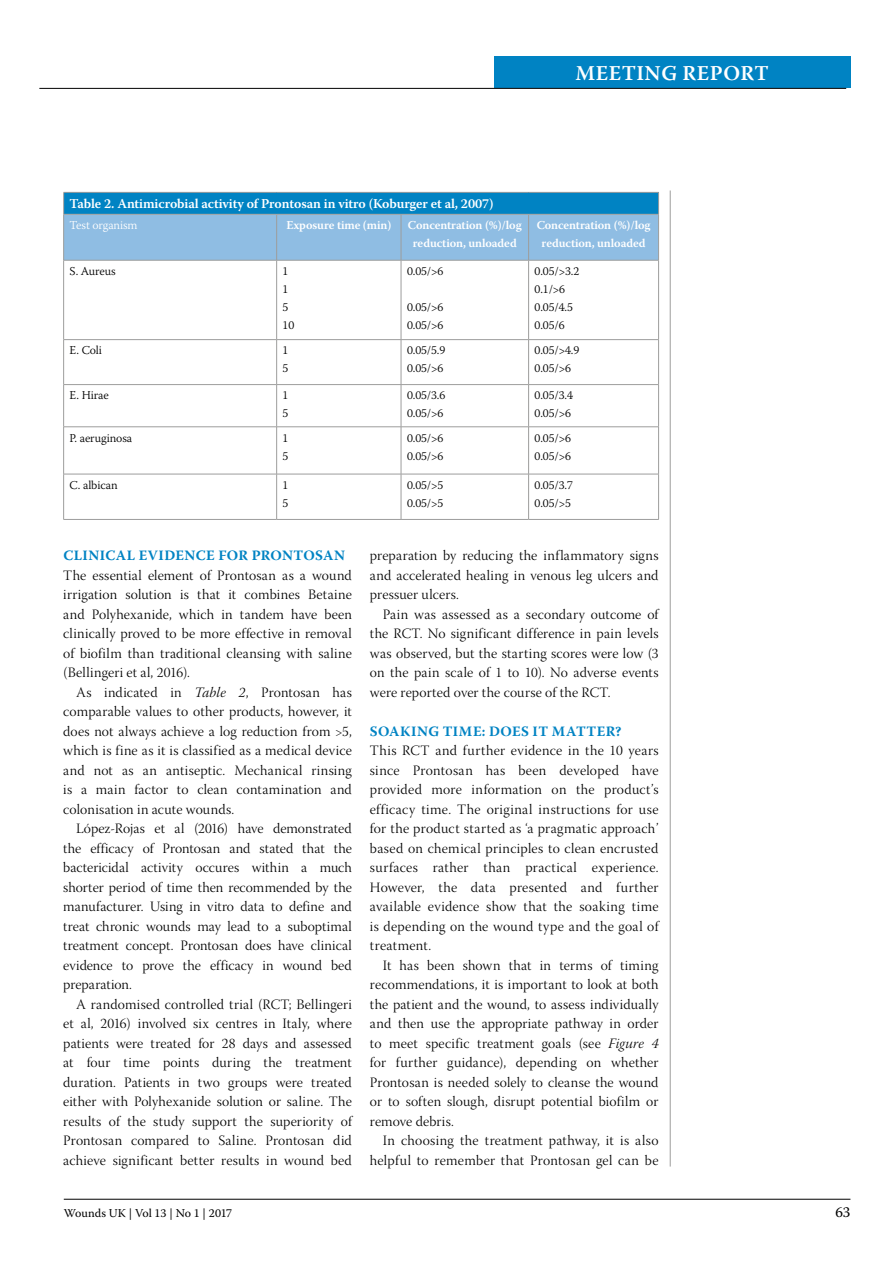
<style>
.page{position:relative;width:893px;height:1263px;background:#fff}
.page>*{position:absolute;margin:0;border:0;box-sizing:border-box;transform-origin:0 0}
.t1{font:600 21px "Warnock Pro";letter-spacing:.02em;color:#fff}
.t2{font:15px "Warnock Pro";color:#000}
.t3{font:14.25px/19.5px "Warnock Pro Light Subh";letter-spacing:.015em;color:#000;text-align:justify}
.t4{font:700 14.25px "Warnock Pro";letter-spacing:.03em;color:#0083c3}
.t5{font:600 13.5px "Warnock Pro";letter-spacing:-.01em;color:#fff}
.t6{font:300 12px/18px "Warnock Pro";letter-spacing:-.01em;color:#000}
.t7{font:600 12px/18px "Warnock Pro";letter-spacing:-.01em;color:#fff;text-align:center}
.t8{font:12px "Warnock Pro";letter-spacing:-.005em;color:#000}
.t9{font:300 12px "Warnock Pro";letter-spacing:-.01em;color:#fff}
.s1{font-family:"Warnock Pro Light It Subh"}
</style>
<div class="page">
<hr style="left:64px;top:1199px;width:786px;height:1px;background:#000">
<hr style="left:670px;top:190px;width:1px;height:976px;background:#9d9d9c">
<div style="left:494px;top:57px;width:356px;height:31px;background:#0083c3"></div>
<hr style="left:39px;top:88px;width:807px;height:1px;background:#000">
<hr style="left:63px;top:260px;width:214px;height:1px;background:#9d9d9c">
<hr style="left:277px;top:260px;width:124px;height:1px;background:#9d9d9c">
<hr style="left:401px;top:260px;width:128px;height:1px;background:#9d9d9c">
<hr style="left:529px;top:260px;width:130px;height:1px;background:#9d9d9c">
<hr style="left:63px;top:384px;width:214px;height:1px;background:#9d9d9c">
<hr style="left:277px;top:384px;width:124px;height:1px;background:#9d9d9c">
<hr style="left:401px;top:384px;width:128px;height:1px;background:#9d9d9c">
<hr style="left:529px;top:384px;width:130px;height:1px;background:#9d9d9c">
<hr style="left:63px;top:192px;width:214px;height:1px;background:#9d9d9c">
<svg style="left:63px;top:193px;width:596px;height:67px;background:#63aad7"></svg>
<hr style="left:277px;top:192px;width:124px;height:1px;background:#9d9d9c">
<hr style="left:401px;top:192px;width:128px;height:1px;background:#9d9d9c">
<hr style="left:529px;top:192px;width:130px;height:1px;background:#9d9d9c">
<hr style="left:63px;top:260px;width:1px;height:79px;background:#9d9d9c">
<hr style="left:276px;top:260px;width:1px;height:79px;background:#9d9d9c">
<hr style="left:401px;top:260px;width:1px;height:79px;background:#9d9d9c">
<hr style="left:528px;top:260px;width:1px;height:79px;background:#9d9d9c">
<hr style="left:658px;top:260px;width:1px;height:79px;background:#9d9d9c">
<hr style="left:63px;top:339px;width:214px;height:1px;background:#9d9d9c">
<hr style="left:63px;top:340px;width:1px;height:44px;background:#9d9d9c">
<hr style="left:277px;top:339px;width:124px;height:1px;background:#9d9d9c">
<hr style="left:276px;top:340px;width:1px;height:44px;background:#9d9d9c">
<hr style="left:401px;top:339px;width:128px;height:1px;background:#9d9d9c">
<hr style="left:401px;top:340px;width:1px;height:44px;background:#9d9d9c">
<hr style="left:529px;top:339px;width:130px;height:1px;background:#9d9d9c">
<hr style="left:528px;top:340px;width:1px;height:44px;background:#9d9d9c">
<hr style="left:658px;top:340px;width:1px;height:44px;background:#9d9d9c">
<hr style="left:63px;top:385px;width:1px;height:42px;background:#9d9d9c">
<hr style="left:276px;top:385px;width:1px;height:42px;background:#9d9d9c">
<hr style="left:401px;top:385px;width:1px;height:42px;background:#9d9d9c">
<hr style="left:528px;top:385px;width:1px;height:42px;background:#9d9d9c">
<hr style="left:658px;top:385px;width:1px;height:42px;background:#9d9d9c">
<hr style="left:63px;top:426px;width:214px;height:1px;background:#9d9d9c">
<hr style="left:63px;top:427px;width:1px;height:47px;background:#9d9d9c">
<hr style="left:277px;top:426px;width:124px;height:1px;background:#9d9d9c">
<hr style="left:276px;top:427px;width:1px;height:47px;background:#9d9d9c">
<hr style="left:401px;top:426px;width:128px;height:1px;background:#9d9d9c">
<hr style="left:401px;top:427px;width:1px;height:47px;background:#9d9d9c">
<hr style="left:529px;top:426px;width:130px;height:1px;background:#9d9d9c">
<hr style="left:528px;top:427px;width:1px;height:47px;background:#9d9d9c">
<hr style="left:658px;top:427px;width:1px;height:47px;background:#9d9d9c">
<hr style="left:63px;top:474px;width:214px;height:1px;background:#9d9d9c">
<hr style="left:63px;top:474px;width:1px;height:45px;background:#9d9d9c">
<hr style="left:277px;top:474px;width:124px;height:1px;background:#9d9d9c">
<hr style="left:276px;top:474px;width:1px;height:45px;background:#9d9d9c">
<hr style="left:401px;top:474px;width:128px;height:1px;background:#9d9d9c">
<hr style="left:401px;top:474px;width:1px;height:45px;background:#9d9d9c">
<hr style="left:529px;top:474px;width:130px;height:1px;background:#9d9d9c">
<hr style="left:528px;top:474px;width:1px;height:45px;background:#9d9d9c">
<hr style="left:658px;top:474px;width:1px;height:45px;background:#9d9d9c">
<hr style="left:63px;top:519px;width:214px;height:1px;background:#9d9d9c">
<hr style="left:277px;top:519px;width:124px;height:1px;background:#9d9d9c">
<hr style="left:401px;top:519px;width:128px;height:1px;background:#9d9d9c">
<hr style="left:529px;top:519px;width:130px;height:1px;background:#9d9d9c">
<h1 class="t1" style="left:576px;top:60px;width:195px">MEETING REPORT</h1>
<p class="t5" style="left:70px;top:196px;width:425px">Table 2. Antimicrobial activity of Prontosan in vitro (Koburger et al, 2007)</p>
<p class="t9" style="left:70px;top:218px;width:69px">Test organism</p>
<p class="t7" style="left:286px;top:216px;width:107px">Exposure time (min)</p>
<p class="t7" style="left:408px;top:216px;width:115px">Concentration (%)/log reduction, unloaded</p>
<p class="t7" style="left:537px;top:216px;width:115px">Concentration (%)/log reduction, unloaded</p>
<p class="t6" style="left:70px;top:262px;width:48px">S. Aureus</p>
<p class="t6" style="left:283px;top:262px;width:13px">1<br>1<br>5<br>10</p>
<p class="t6" style="left:407px;top:262px;width:38px">0.05/&gt;6</p>
<p class="t6" style="left:535px;top:262px;width:46px">0.05/&gt;3.2<br>0.1/&gt;6<br>0.05/4.5<br>0.05/6</p>
<p class="t6" style="left:407px;top:298px;width:38px">0.05/&gt;6<br>0.05/&gt;6</p>
<p class="t6" style="left:70px;top:341px;width:34px">E. Coli</p>
<p class="t6" style="left:283px;top:341px;width:7px">1<br>5</p>
<p class="t6" style="left:407px;top:341px;width:40px">0.05/5.9<br>0.05/&gt;6</p>
<p class="t6" style="left:535px;top:341px;width:46px">0.05/&gt;4.9<br>0.05/&gt;6</p>
<p class="t6" style="left:70px;top:386px;width:41px">E. Hirae</p>
<p class="t6" style="left:283px;top:386px;width:7px">1<br>5</p>
<p class="t6" style="left:407px;top:386px;width:40px">0.05/3.6<br>0.05/&gt;6</p>
<p class="t6" style="left:535px;top:386px;width:40px">0.05/3.4<br>0.05/&gt;6</p>
<p class="t6" style="left:70px;top:428px;width:64px">P. aeruginosa</p>
<p class="t6" style="left:283px;top:428px;width:7px">1<br>5</p>
<p class="t6" style="left:407px;top:428px;width:38px">0.05/&gt;6<br>0.05/&gt;6</p>
<p class="t6" style="left:535px;top:428px;width:38px">0.05/&gt;6<br>0.05/&gt;6</p>
<p class="t6" style="left:70px;top:476px;width:49px">C. albican</p>
<p class="t6" style="left:283px;top:476px;width:7px">1<br>5</p>
<p class="t6" style="left:407px;top:476px;width:38px">0.05/&gt;5<br>0.05/&gt;5</p>
<p class="t6" style="left:535px;top:476px;width:40px">0.05/3.7<br>0.05/&gt;5</p>
<p class="t4" style="left:63px;top:547px;width:283px">CLINICAL EVIDENCE FOR PRONTOSAN</p>
<p class="t3" style="left:63px;top:567px;width:290px">The essential element of Prontosan as a wound irrigation solution is that it combines Betaine and Polyhexanide, which in tandem have been clinically proved to be more effective in removal of biofilm than traditional cleansing with saline (Bellingeri et al, 2016).</p>
<p class="t3" style="left:63px;top:684px;width:290px;text-indent:13px">As indicated in <span class="s1">Table 2</span>, Prontosan has comparable values to other products, however, it does not always achieve a log reduction from &gt;5, which is fine as it is classified as a medical device and not as an antiseptic. Mechanical rinsing is a main factor to clean contamination and colonisation in acute wounds.</p>
<p class="t3" style="left:63px;top:820px;width:290px;text-indent:13px">López-Rojas et al (2016) have demonstrated the efficacy of Prontosan and stated that the bactericidal activity occures within a much shorter period of time then recommended by the manufacturer. Using in vitro data to define and treat chronic wounds may lead to a suboptimal treatment concept. Prontosan does have clinical evidence to prove the efficacy in wound bed preparation.</p>
<p class="t3" style="left:63px;top:996px;width:290px;text-indent:13px">A randomised controlled trial (RCT; Bellingeri et al, 2016) involved six centres in Italy, where patients were treated for 28 days and assessed at four time points during the treatment duration. Patients in two groups were treated either with Polyhexanide solution or saline. The results of the study support the superiority of Prontosan compared to Saline. Prontosan did achieve significant better results in wound bed</p>
<p class="t3" style="left:370px;top:547px;width:290px">preparation by reducing the inflammatory signs and accelerated healing in venous leg ulcers and pressuer ulcers.</p>
<p class="t3" style="left:370px;top:606px;width:290px;text-indent:13px">Pain was assessed as a secondary outcome of the RCT. No significant difference in pain levels was observed, but the starting scores were low (3 on the pain scale of 1 to 10). No adverse events were reported over the course of the RCT.</p>
<p class="t4" style="left:370px;top:722px;width:253px">SOAKING TIME: DOES IT MATTER?</p>
<p class="t3" style="left:370px;top:742px;width:290px">This RCT and further evidence in the 10 years since Prontosan has been developed have provided more information on the product’s efficacy time. The original instructions for use for the product started as ‘a pragmatic approach’ based on chemical principles to clean encrusted surfaces rather than practical experience.<br>However, the data presented and further available evidence show that the soaking time is depending on the wound type and the goal of treatment.</p>
<p class="t3" style="left:370px;top:957px;width:290px;text-indent:13px">It has been shown that in terms of timing recommendations, it is important to look at both the patient and the wound, to assess individually and then use the appropriate pathway in order to meet specific treatment goals (see <span class="s1">Figure 4 </span>for further guidance), depending on whether Prontosan is needed solely to cleanse the wound or to soften slough, disrupt potential biofilm or remove debris.</p>
<p class="t3" style="left:370px;top:1132px;width:290px;text-align:right">In choosing the treatment pathway, it is also helpful to remember that Prontosan gel can be</p>
<p class="t8" style="left:64px;top:1205px;width:170px">Wounds UK | Vol 13 | No 1 | 2017</p>
<p class="t2" style="left:836px;top:1203px;width:16px">63</p>
</div>
